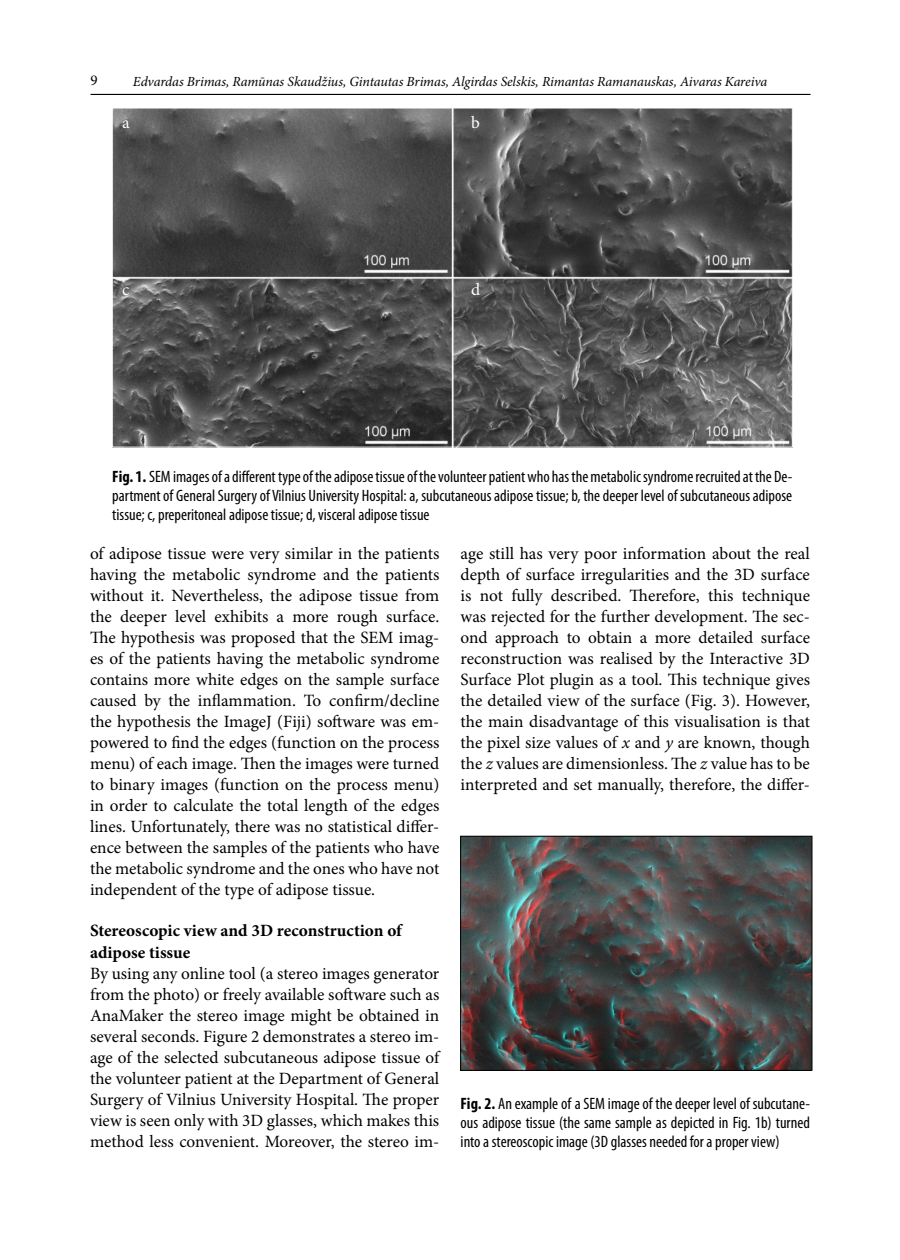
<style>
.page{position:relative;width:900px;height:1260px;background:#fff}
.page>*{position:absolute;margin:0;border:0;box-sizing:border-box;transform-origin:0 0}
.t1{font:17.25px/21px "Minion Pro";color:#000;text-align:justify}
.t2{font:700 17.25px/22.5px "Minion Pro";color:#000}
.t3{font:17.25px "Minion Pro";color:#fff}
.t4{font:condensed 16.5px/19px "Myriad Pro";color:#000;text-align:justify}
.t5{font:15px "Minion Pro";color:#000}
.t6{font:italic 13.95px "Minion Pro";letter-spacing:-.01em;color:#000}
.s1{font-weight:700}
.s2{font-style:italic}
</style>
<div class="page">
<hr style="left:91px;top:94px;width:720px;height:1px;background:#000">
<img style="left:114px;top:110px;width:677px;height:335px">
<img style="left:462px;top:838px;width:348px;height:231px">
<div style="left:460px;top:836px;width:352px;height:235px;border:1px solid #000"></div>
<p class="t5" style="left:91px;top:70px;width:9px">9</p>
<p class="t6" style="left:133px;top:72px;width:636px">Edvardas Brimas, Ramūnas Skaudžius, Gintautas Brimas, Algirdas Selskis, Rimantas Ramanauskas, Aivaras Kareiva</p>
<p class="t3" style="left:122px;top:111px;width:9px">a</p>
<p class="t3" style="left:471px;top:111px;width:10px">b</p>
<p class="t3" style="left:122px;top:278px;width:9px">c</p>
<p class="t3" style="left:471px;top:278px;width:11px">d</p>
<p class="t4" style="left:112px;top:467px;width:682px"><span class="s1">Fig. 1.</span> SEM images of a different type of the adipose tissue of the volunteer patient who has the metabolic syndrome recruited at the De&shy;partment of General Surgery of Vilnius University Hospital: a, subcutaneous adipose tissue; b, the deeper level of subcutaneous adipose tissue; c, preperitoneal adipose tissue; d, visceral adipose tissue</p>
<p class="t1" style="left:90px;top:543px;width:351px">of adipose tissue were very similar in the patients having the metabolic syndrome and the patients without it. Nevertheless, the adipose tissue from the deeper level exhibits a more rough surface.<br>The hypothesis was proposed that the SEM imag&shy;es of the patients having the metabolic syndrome contains more white edges on the sample surface caused by the inflammation. To confirm/decline the hypothesis the ImageJ (Fiji) software was em&shy;powered to find the edges (function on the process menu) of each image. Then the images were turned to binary images (function on the process menu) in order to calculate the total length of the edges lines. Unfortunately, there was no statistical differ&shy;ence between the samples of the patients who have the metabolic syndrome and the ones who have not independent of the type of adipose tissue.</p>
<p class="t2" style="left:90px;top:919px;width:313px">Stereoscopic view and 3D reconstruction of adipose tissue</p>
<p class="t1" style="left:90px;top:963px;width:351px">By using any online tool (a stereo images generator from the photo) or freely available software such as AnaMaker the stereo image might be obtained in several seconds. Figure 2 demonstrates a stereo im&shy;age of the selected subcutaneous adipose tissue of the volunteer patient at the Department of General Surgery of Vilnius University Hospital. The proper view is seen only with 3D glasses, which makes this method less convenient. Moreover, the stereo im-</p>
<p class="t1" style="left:461px;top:543px;width:351px">age still has very poor information about the real depth of surface irregularities and the 3D surface is not fully described. Therefore, this technique was rejected for the further development. The sec&shy;ond approach to obtain a more detailed surface reconstruction was realised by the Interactive 3D Surface Plot plugin as a tool. This technique gives the detailed view of the surface (Fig. 3). However, the main disadvantage of this visualisation is that the pixel size values of <span class="s2">x</span> and <span class="s2">y</span> are known, though the <span class="s2">z</span> values are dimensionless. The <span class="s2">z</span> value has to be interpreted and set manually, therefore, the differ-</p>
<p class="t4" style="left:461px;top:1094px;width:351px"><span class="s1">Fig. 2.</span> An example of a SEM image of the deeper level of subcutane&shy;ous adipose tissue (the same sample as depicted in Fig. 1b) turned into a stereoscopic image (3D glasses needed for a proper view)</p>
</div>
